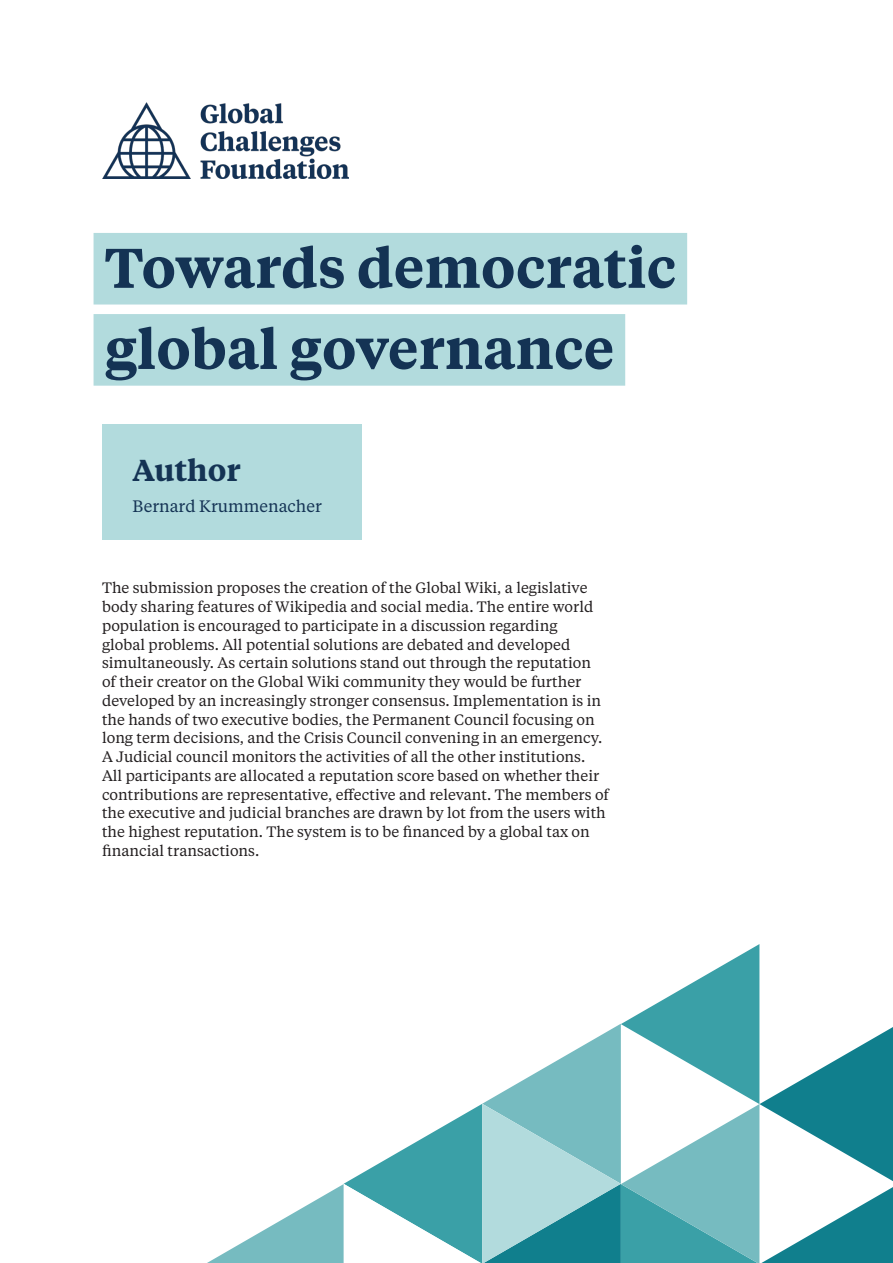
<style>
.page{position:relative;width:893px;height:1263px;background:#fff}
.page>*{position:absolute;margin:0;border:0;box-sizing:border-box;transform-origin:0 0}
.Fact_box_heading{font:600 55.5px "Tiempos Text";color:#143354}
.Fact_box_heading-2{font:600 30px "Tiempos Text";color:#143354}
.Fact_box_heading-3{font:16.5px "Tiempos Text";color:#143354}
.t1{font:15px/18.8px "Tiempos Text";color:#231f20}
</style>
<div class="page">
<img style="left:102px;top:102px;width:246px;height:77px">
<div style="left:94px;top:233px;width:593px;height:71px;background:#b2dbdd"></div>
<div style="left:94px;top:314px;width:531px;height:72px;background:#b2dbdd"></div>
<svg style="left:207px;top:944px;width:686px;height:319px"></svg>
<div style="left:102px;top:424px;width:259px;height:116px;background:#b2dbdd"></div>
<p class="Fact_box_heading" style="left:104px;top:229px;width:573px">Towards democratic</p>
<p class="Fact_box_heading" style="left:104px;top:310px;width:511px">global governance</p>
<p class="Fact_box_heading-2" style="left:133px;top:449px;width:109px">Author</p>
<p class="Fact_box_heading-3" style="left:133px;top:495px;width:191px">Bernard Krummenacher</p>
<p class="t1" style="left:102px;top:578px;width:508px">The submission proposes the creation of the Global Wiki, a legislative body sharing features of Wikipedia and social media. The entire world population is encouraged to participate in a discussion regarding<br>global problems. All potential solutions are debated and developed simultaneously. As certain solutions stand out through the reputation<br>of their creator on the Global Wiki community they would be further developed by an increasingly stronger consensus. Implementation is in the hands of two executive bodies, the Permanent Council focusing on long term decisions, and the Crisis Council convening in an emergency.<br>A Judicial council monitors the activities of all the other institutions.<br>All participants are allocated a reputation score based on whether their contributions are representative, effective and relevant. The members of the executive and judicial branches are drawn by lot from the users with the highest reputation. The system is to be financed by a global tax on financial transactions.</p>
</div>
